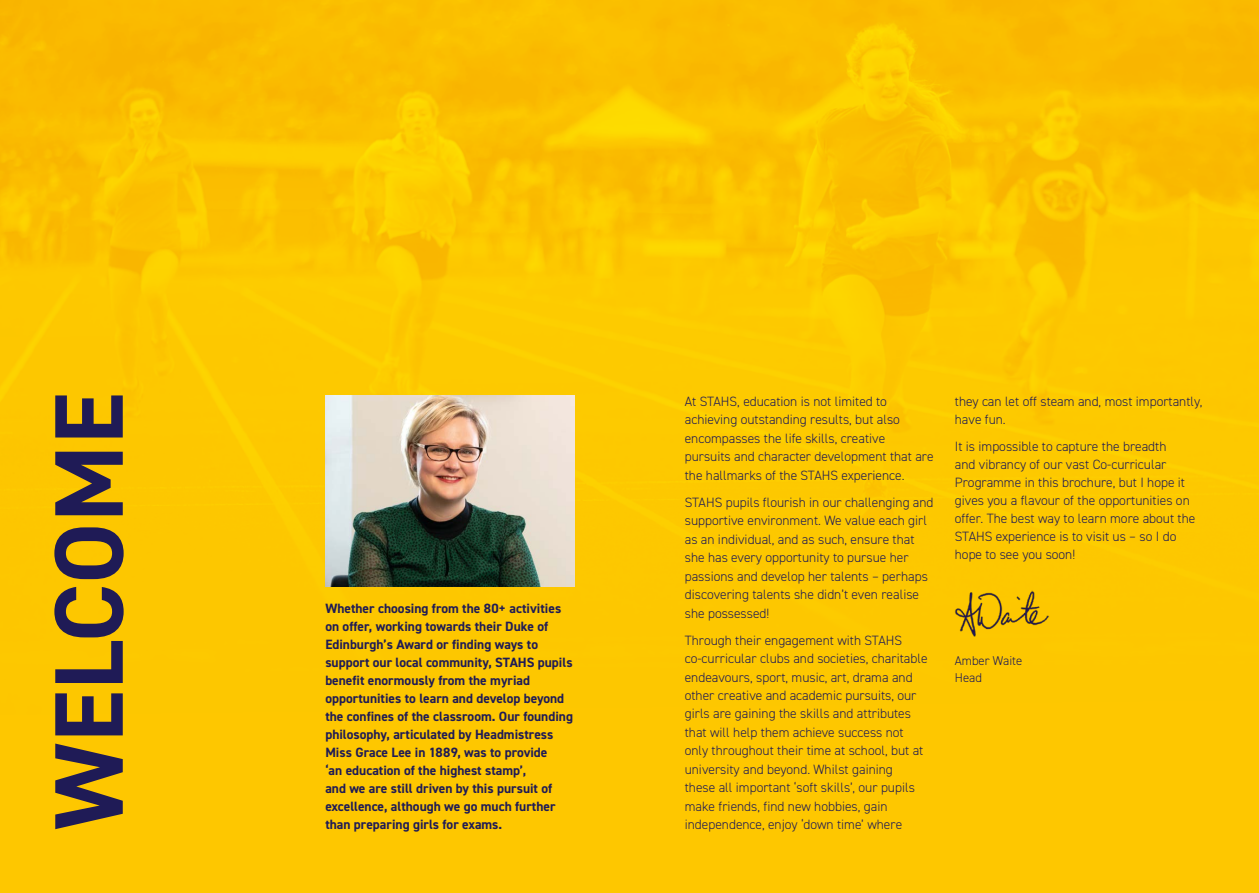
<style>
.page{position:relative;width:1259px;height:893px;background:#fec700}
.page>*{position:absolute;margin:0;border:0;box-sizing:border-box;transform-origin:0 0}
.t1{font:300 13.5px/18.5px "DIN2014";color:#1f1b56}
.t2{font:700 13.5px/18px "DIN2014";color:#1f1b56}
.t3{font:300 12.75px/17.2px "DIN2014";color:#1f1b56}
</style>
<div class="page">
<img style="left:0;top:0;width:1259px;height:587px">
<img style="left:325px;top:395px;width:249px;height:192px">
<img style="left:952px;top:580px;width:101px;height:57px">
<svg style="left:54px;top:395px;width:70px;height:434px"></svg>
<p class="t2" style="left:325px;top:599px;width:249px">Whether choosing from the 80+ activities on offer, working towards their Duke of Edinburgh’s Award or finding ways to support our local community, STAHS pupils benefit enormously from the myriad opportunities to learn and develop beyond the confines of the classroom. Our founding philosophy, articulated by Headmistress Miss Grace Lee in 1889, was to provide<br>‘an education of the highest stamp’,<br>and we are still driven by this pursuit of excellence, although we go much further than preparing girls for exams.</p>
<p class="t1" style="left:685px;top:392px;width:250px">At STAHS, education is not limited to achieving outstanding results, but also encompasses the life skills, creative pursuits and character development that are the hallmarks of the STAHS experience.</p>
<p class="t1" style="left:685px;top:493px;width:250px">STAHS pupils flourish in our challenging and supportive environment. We value each girl as an individual, and as such, ensure that she has every opportunity to pursue her passions and develop her talents – perhaps discovering talents she didn’t even realise she possessed!</p>
<p class="t1" style="left:685px;top:631px;width:244px">Through their engagement with STAHS co-curricular clubs and societies, charitable endeavours, sport, music, art, drama and other creative and academic pursuits, our girls are gaining the skills and attributes that will help them achieve success not only throughout their time at school, but at university and beyond. Whilst gaining<br>these all important ‘soft skills’, our pupils make friends, find new hobbies, gain independence, enjoy ‘down time’ where</p>
<p class="t1" style="left:955px;top:392px;width:249px;line-height:18px">they can let off steam and, most importantly, have fun.</p>
<p class="t1" style="left:955px;top:437px;width:242px;line-height:18px">It is impossible to capture the breadth<br>and vibrancy of our vast Co-curricular Programme in this brochure, but I hope it gives you a flavour of the opportunities on offer. The best way to learn more about the STAHS experience is to visit us – so I do hope to see you soon!</p>
<p class="t3" style="left:955px;top:652px;width:69px">Amber Waite<br>Head</p>
</div>
